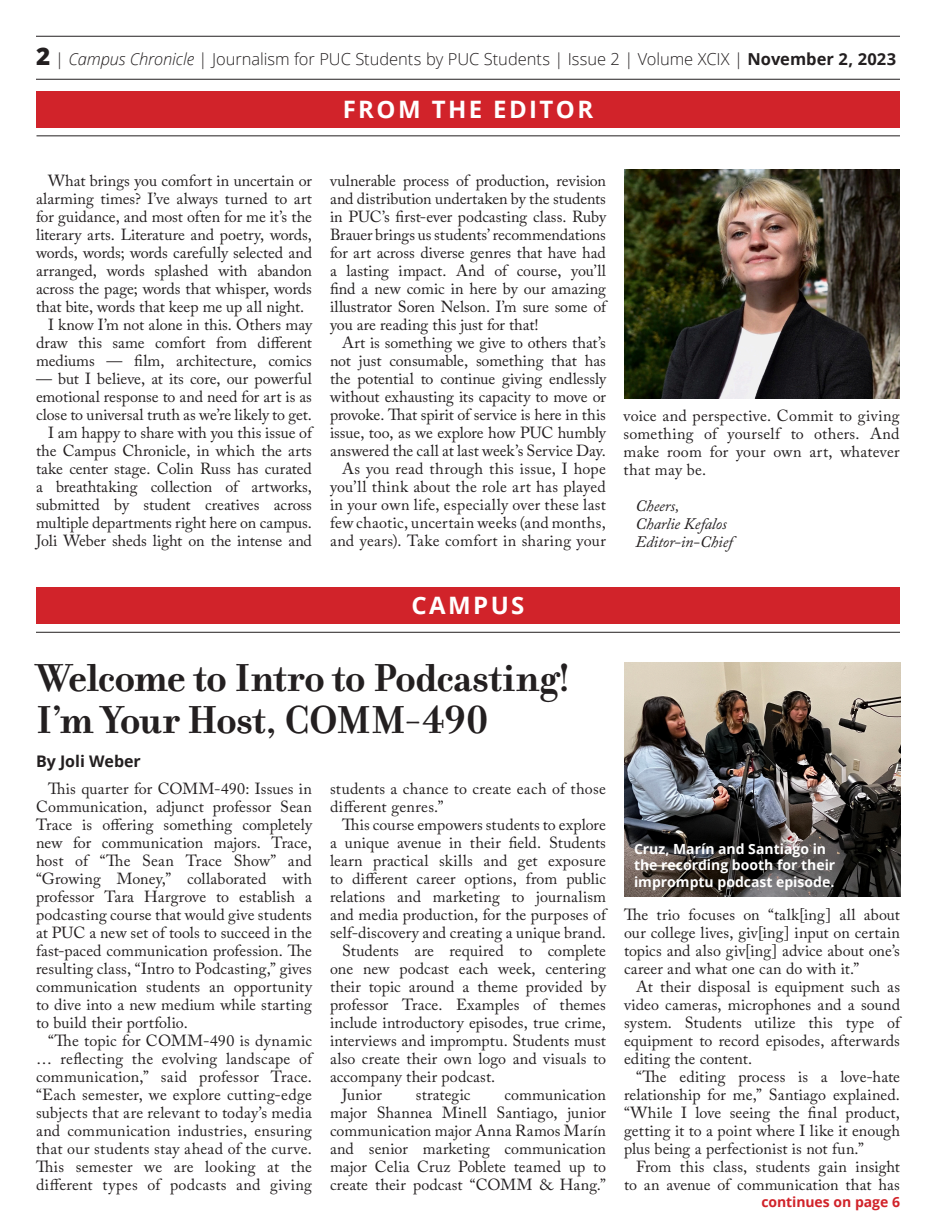
<style>
.page{position:relative;width:936px;height:1224px;background:#fff}
.page>*{position:absolute;margin:0;border:0;box-sizing:border-box;transform-origin:0 0}
.Headings{font:700 42px/42px "Filosofia OT";letter-spacing:-.01em;color:#231f20}
.t1{font:700 24px "Open Sans";letter-spacing:.1em;color:#fff}
.t2{font:300 16.5px "Open Sans";color:#231f20}
.Body_Copy{font:16px/18px "Adobe Caslon Pro";letter-spacing:.005em;color:#231f20;text-align:justify}
.Body_Copy-2{font:italic 16px "Adobe Caslon Pro";letter-spacing:-.005em;color:#231f20}
.By_Line{font:700 16px "Open Sans";color:#231f20}
.caption_white{font:700 14px/16.8px "Open Sans";color:#fff}
.Continued{font:700 14px "Open Sans";letter-spacing:-.005em;color:#d1232a}
.s1{font-weight:800;font-size:24.3px}
.s2{font-style:italic}
.s3{font-weight:700}
</style>
<div class="page">
<hr style="left:36px;top:79px;width:864px;height:1px;background:#231f20">
<hr style="left:36px;top:36px;width:864px;height:1px;background:#231f20">
<div style="left:36px;top:91px;width:864px;height:36px;background:#d1232a"></div>
<hr style="left:36px;top:136px;width:864px;height:1px;background:#231f20">
<div style="left:36px;top:587px;width:864px;height:37px;background:#d1232a"></div>
<hr style="left:36px;top:632px;width:864px;height:1px;background:#231f20">
<img style="left:624px;top:170px;width:276px;height:228px">
<img style="left:624px;top:662px;width:276px;height:165px">
<svg style="left:624px;top:827px;width:276px;height:70px;background:#3a3533"></svg>
<p class="t2" style="left:36px;top:47px;width:862px"><span class="s1">2</span> | <span class="s2">Campus Chronicle</span> | Journalism for PUC Students by PUC Students | Issue 2 | Volume XCIX | <span class="s3">November 2, 2023</span></p>
<p class="t1" style="left:343px;top:93px;width:252px">FROM THE EDITOR</p>
<p class="Body_Copy" style="left:36px;top:171px;width:278px;text-indent:12px">What brings you comfort in uncertain or alarming times? I’ve always turned to art for guidance, and most often for me it’s the literary arts. Literature and poetry, words, words, words; words carefully selected and arranged, words splashed with abandon across the page; words that whisper, words that bite, words that keep me up all night.</p>
<p class="Body_Copy" style="left:36px;top:315px;width:278px;text-indent:12px">I know I’m not alone in this. Others may draw this same comfort from different mediums — film, architecture, comics</p>
<p class="Body_Copy" style="left:36px;top:369px;width:278px">— but I believe, at its core, our powerful emotional response to and need for art is as close to universal truth as we’re likely to get.</p>
<p class="Body_Copy" style="left:36px;top:423px;width:278px;text-indent:12px">I am happy to share with you this issue of the Campus Chronicle, in which the arts take center stage. Colin Russ has curated a breathtaking collection of artworks, submitted by student creatives across multiple departments right here on campus.<br>Joli Weber sheds light on the intense and</p>
<p class="Body_Copy" style="left:330px;top:171px;width:278px">vulnerable process of production, revision and distribution undertaken by the students in PUC’s first-ever podcasting class. Ruby Brauer brings us students’ recommendations for art across diverse genres that have had a lasting impact. And of course, you’ll find a new comic in here by our amazing illustrator Soren Nelson. I’m sure some of you are reading this just for that!</p>
<p class="Body_Copy" style="left:330px;top:333px;width:278px;text-indent:12px">Art is something we give to others that’s not just consumable, something that has the potential to continue giving endlessly without exhausting its capacity to move or provoke. That spirit of service is here in this issue, too, as we explore how PUC humbly answered the call at last week’s Service Day.</p>
<p class="Body_Copy" style="left:330px;top:459px;width:278px;text-indent:12px">As you read through this issue, I hope you’ll think about the role art has played in your own life, especially over these last few chaotic, uncertain weeks (and months, and years). Take comfort in sharing your</p>
<p class="Body_Copy" style="left:624px;top:406px;width:278px">voice and perspective. Commit to giving something of yourself to others. And make room for your own art, whatever that may be.</p>
<p class="Body_Copy-2" style="left:636px;top:496px;width:45px">Cheers,</p>
<p class="Body_Copy-2" style="left:636px;top:514px;width:93px">Charlie Kefalos</p>
<p class="Body_Copy-2" style="left:636px;top:532px;width:99px">Editor-in-Chief</p>
<p class="t1" style="left:412px;top:589px;width:114px">CAMPUS</p>
<p class="Headings" style="left:36px;top:657px;width:537px">Welcome to Intro to Podcasting!<br>I’m Your Host, COMM-490</p>
<p class="By_Line" style="left:36px;top:750px;width:106px">By Joli Weber</p>
<p class="Body_Copy" style="left:36px;top:779px;width:278px;text-indent:12px">This quarter for COMM-490: Issues in Communication, adjunct professor Sean Trace is offering something completely new for communication majors. Trace, host of “The Sean Trace Show” and “Growing Money,” collaborated with professor Tara Hargrove to establish a podcasting course that would give students at PUC a new set of tools to succeed in the fast-paced communication profession. The resulting class, “Intro to Podcasting,” gives communication students an opportunity to dive into a new medium while starting to build their portfolio.</p>
<p class="Body_Copy" style="left:36px;top:1031px;width:278px;text-indent:12px">“The topic for COMM-490 is dynamic … reflecting the evolving landscape of communication,” said professor Trace. “Each semester, we explore cutting-edge subjects that are relevant to today’s media and communication industries, ensuring that our students stay ahead of the curve.<br>This semester we are looking at the different types of podcasts and giving</p>
<p class="Body_Copy" style="left:330px;top:780px;width:277px">students a chance to create each of those different genres.”</p>
<p class="Body_Copy" style="left:330px;top:816px;width:278px;text-indent:12px">This course empowers students to explore a unique avenue in their field. Students learn practical skills and get exposure to different career options, from public relations and marketing to journalism and media production, for the purposes of self-discovery and creating a unique brand.</p>
<p class="Body_Copy" style="left:330px;top:942px;width:278px;text-indent:12px">Students are required to complete one new podcast each week, centering their topic around a theme provided by professor Trace. Examples of themes include introductory episodes, true crime, interviews and impromptu. Students must also create their own logo and visuals to accompany their podcast.</p>
<p class="Body_Copy" style="left:342px;top:1086px;width:41px">Junior</p>
<p class="Body_Copy" style="left:416px;top:1086px;width:56px">strategic</p>
<p class="Body_Copy" style="left:330px;top:1086px;width:278px;text-indent:175px">communication major Shannea Minell Santiago, junior communication major Anna Ramos Marín and senior marketing communication major Celia Cruz Poblete teamed up to create their podcast “COMM &amp; Hang.”</p>
<p class="caption_white" style="left:634px;top:840px;width:203px">Cruz, Marín and Santiago in the recording booth for their impromptu podcast episode.</p>
<p class="Body_Copy" style="left:624px;top:905px;width:278px">The trio focuses on “talk[ing] all about our college lives, giv[ing] input on certain topics and also giv[ing] advice about one’s career and what one can do with it.”</p>
<p class="Body_Copy" style="left:624px;top:977px;width:278px;text-indent:12px">At their disposal is equipment such as video cameras, microphones and a sound system. Students utilize this type of equipment to record episodes, afterwards editing the content.</p>
<p class="Body_Copy" style="left:624px;top:1067px;width:278px;text-indent:12px">“The editing process is a love-hate relationship for me,” Santiago explained. “While I love seeing the final product, getting it to a point where I like it enough plus being a perfectionist is not fun.”</p>
<p class="Body_Copy" style="left:624px;top:1157px;width:278px;text-align:right">From this class, students gain insight to an avenue of communication that has</p>
<p class="Continued" style="left:761px;top:1192px;width:140px">continues on page 6</p>
</div>
